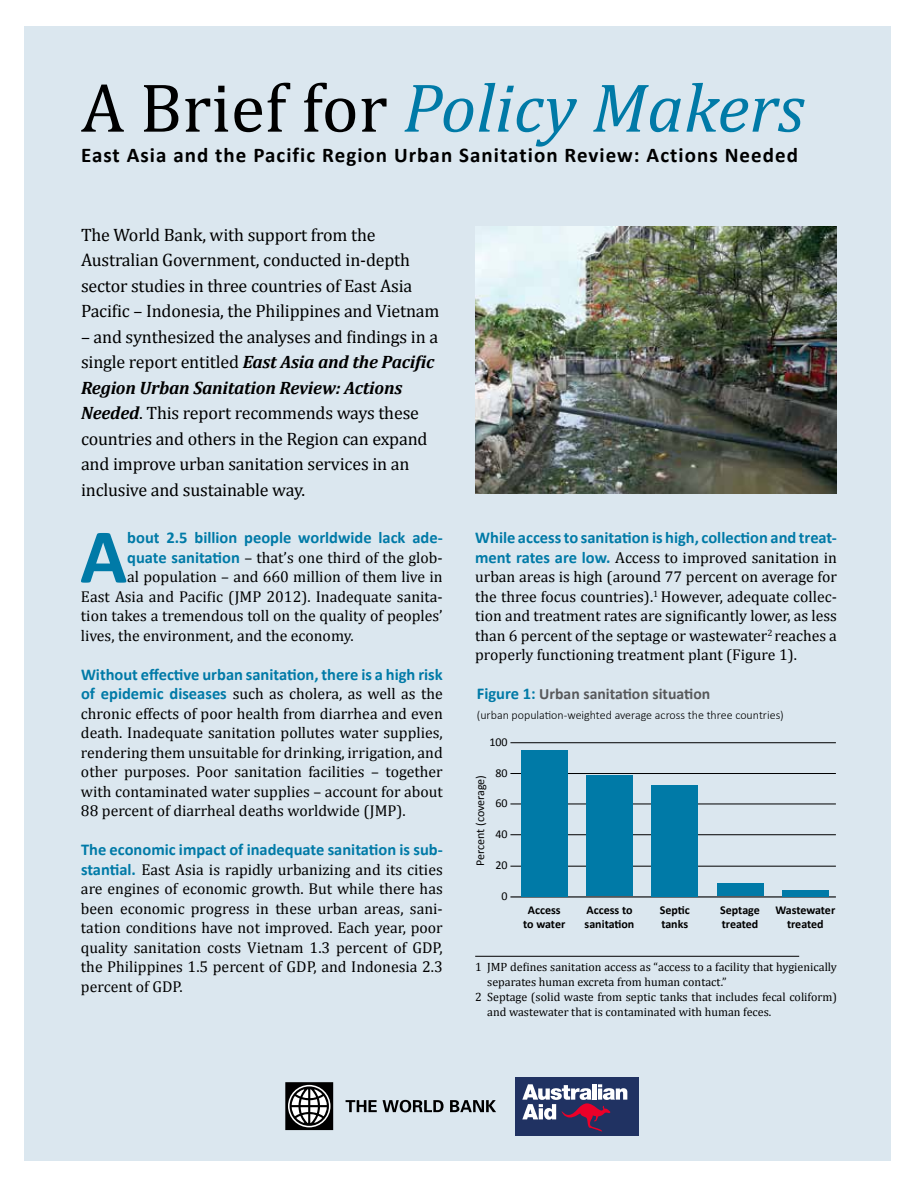
<style>
.page{position:relative;width:918px;height:1188px;background:#fff}
.page>*{position:absolute;margin:0;border:0;box-sizing:border-box;transform-origin:0 0}
.t1{font:700 78px "Calibri";color:#007aa7}
.t2{font:italic 69.9px "Cambria";color:#007aa7}
.t3{font:700 21px "Calibri";letter-spacing:.05em;color:#000}
.t4{font:18px/25.5px "Cambria";letter-spacing:-.01em;color:#000}
.t5{font:700 16.5px "Calibri";color:#007aa7}
.t6{font:15.75px/19.5px "Cambria";color:#000;text-align:justify}
.t7{font:700 15.75px "Calibri";color:#58595b}
.t8{font:12px "Cambria";color:#000}
.t9{font:700 12px/13.5px "Calibri";color:#000}
.t10{font:300 12px "Calibri";color:#000}
.t11{font:12px "Calibri";color:#000}
.s1{font-style:normal;color:#000}
.s2{font-weight:700;font-style:italic}
.s3{font-family:"Calibri";font-weight:700;font-size:16.5px;color:#007aa7}
.s4{font-size:16.5px;color:#007aa7}
</style>
<div class="page">
<div style="left:25px;top:26px;width:866px;height:1134px;background:#dbe7ef"></div>
<hr style="left:475px;top:956px;width:324px;height:1px;background:#000">
<svg style="left:346px;top:1100px;width:31px;height:12px"></svg>
<svg style="left:383px;top:1100px;width:61px;height:12px"></svg>
<svg style="left:450px;top:1100px;width:46px;height:12px"></svg>
<svg style="left:285px;top:1082px;width:48px;height:48px;background:#575757"></svg>
<div style="left:515px;top:1077px;width:123px;height:58px;background:#203262"></div>
<svg style="left:522px;top:1084px;width:105px;height:48px"></svg>
<img style="left:475px;top:226px;width:362px;height:267px">
<hr style="left:510px;top:742px;width:326px;height:1px;background:#000">
<hr style="left:510px;top:866px;width:326px;height:1px;background:#000">
<hr style="left:510px;top:804px;width:326px;height:1px;background:#000">
<hr style="left:510px;top:773px;width:326px;height:1px;background:#000">
<hr style="left:510px;top:896px;width:326px;height:2px;background:#000">
<hr style="left:510px;top:834px;width:326px;height:1px;background:#000">
<div style="left:521px;top:750px;width:46px;height:146px;background:#007aa7"></div>
<div style="left:586px;top:776px;width:47px;height:120px;background:#007aa7"></div>
<div style="left:652px;top:785px;width:46px;height:111px;background:#007aa7"></div>
<div style="left:717px;top:883px;width:46px;height:13px;background:#007aa7"></div>
<div style="left:782px;top:890px;width:46px;height:6px;background:#007aa7"></div>
<h2 class="t2" style="left:81px;top:58px;width:725px"><span class="s1">A Brief for</span> Policy Makers</h2>
<h3 class="t3" style="left:81px;top:142px;width:719px">East Asia and the Pacific Region Urban Sanitation Review: Actions Needed</h3>
<p class="t4" style="left:81px;top:222px;width:360px">The World Bank, with support from the Australian Government, conducted in-depth sector studies in three countries of East Asia Pacific – Indonesia, the Philippines and Vietnam</p>
<p class="t4" style="left:81px;top:324px;width:359px">– and synthesized the analyses and findings in a single report entitled <span class="s2">East Asia and the Pacific Region Urban Sanitation Review: Actions Needed</span>. This report recommends ways these countries and others in the Region can expand and improve urban sanitation services in an inclusive and sustainable way.</p>
<h1 class="t1" style="left:80px;top:507px;width:49px">A</h1>
<p class="t5" style="left:127px;top:527px;width:317px">bout 2.5 billion people worldwide lack ade-</p>
<p class="t6" style="left:127px;top:548px;width:317px"><span class="s3">quate sanitation</span> – that’s one third of the glob-</p>
<p class="t6" style="left:127px;top:567px;width:317px">al population – and 660 million of them live in</p>
<p class="t6" style="left:81px;top:587px;width:363px">East Asia and Pacific (JMP 2012). Inadequate sanita-</p>
<p class="t6" style="left:81px;top:606px;width:363px">tion takes a tremendous toll on the quality of peoples’</p>
<p class="t6" style="left:81px;top:626px;width:274px">lives, the environment, and the economy.</p>
<p class="t5" style="left:81px;top:664px;width:363px">Without effective urban sanitation, there is a high risk</p>
<p class="t6" style="left:81px;top:684px;width:363px"><span class="s3">of epidemic diseases</span> such as cholera, as well as the chronic effects of poor health from diarrhea and even death. Inadequate sanitation pollutes water supplies, rendering them unsuitable for drinking, irrigation, and other purposes. Poor sanitation facilities – together with contaminated water supplies – account for about 88 percent of diarrheal deaths worldwide (JMP).</p>
<p class="t5" style="left:81px;top:839px;width:363px">The economic impact of inadequate sanitation is sub-</p>
<p class="t6" style="left:81px;top:860px;width:363px"><span class="s3">stantial.</span> East Asia is rapidly urbanizing and its cities are engines of economic growth. But while there has been economic progress in these urban areas, sani&shy;tation conditions have not improved. Each year, poor quality sanitation costs Vietnam 1.3 percent of GDP, the Philippines 1.5 percent of GDP, and Indonesia 2.3 percent of GDP.</p>
<p class="t5" style="left:475px;top:527px;width:363px">While access to sanitation is high, collection and treat-</p>
<p class="t6" style="left:475px;top:548px;width:363px"><span class="s3">ment rates are low.</span> Access to improved sanitation in urban areas is high (around 77 percent on average for the three focus countries).<sup>1</sup> However, adequate collec&shy;tion and treatment rates are significantly lower, as less than 6 percent of the septage or wastewater<sup>2</sup> reaches a properly functioning treatment plant (Figure 1).</p>
<p class="t7" style="left:477px;top:684px;width:235px"><span class="s4">Figure 1:</span> Urban sanitation situation</p>
<p class="t10" style="left:477px;top:707px;width:309px">(urban population-weighted average across the three countries)</p>
<p class="t11" style="left:489px;top:734px;width:20px">100</p>
<p class="t11" style="left:495px;top:765px;width:14px">80</p>
<p class="t11" style="left:495px;top:796px;width:14px">60</p>
<p class="t11" style="left:495px;top:827px;width:14px">40</p>
<p class="t11" style="left:495px;top:857px;width:14px">20</p>
<p class="t11" style="left:502px;top:888px;width:8px">0</p>
<p class="t11" style="left:473px;top:866px;width:92px;rotate:-90deg">Percent (coverage)</p>
<p class="t9" style="left:523px;top:903px;width:44px;text-align:center">Access to water</p>
<p class="t9" style="left:585px;top:903px;width:51px">Access to sanitation</p>
<p class="t9" style="left:660px;top:903px;width:32px">Septic tanks</p>
<p class="t9" style="left:720px;top:903px;width:41px">Septage treated</p>
<p class="t9" style="left:775px;top:903px;width:61px;text-align:center">Wastewater treated</p>
<p class="t8" style="left:475px;top:960px;width:363px">1 JMP defines sanitation access as “access to a facility that hygienically</p>
<p class="t8" style="left:487px;top:975px;width:241px">separates human excreta from human contact.”</p>
<p class="t8" style="left:475px;top:990px;width:363px">2 Septage (solid waste from septic tanks that includes fecal coliform)</p>
<p class="t8" style="left:487px;top:1005px;width:286px">and wastewater that is contaminated with human feces.</p>
</div>
